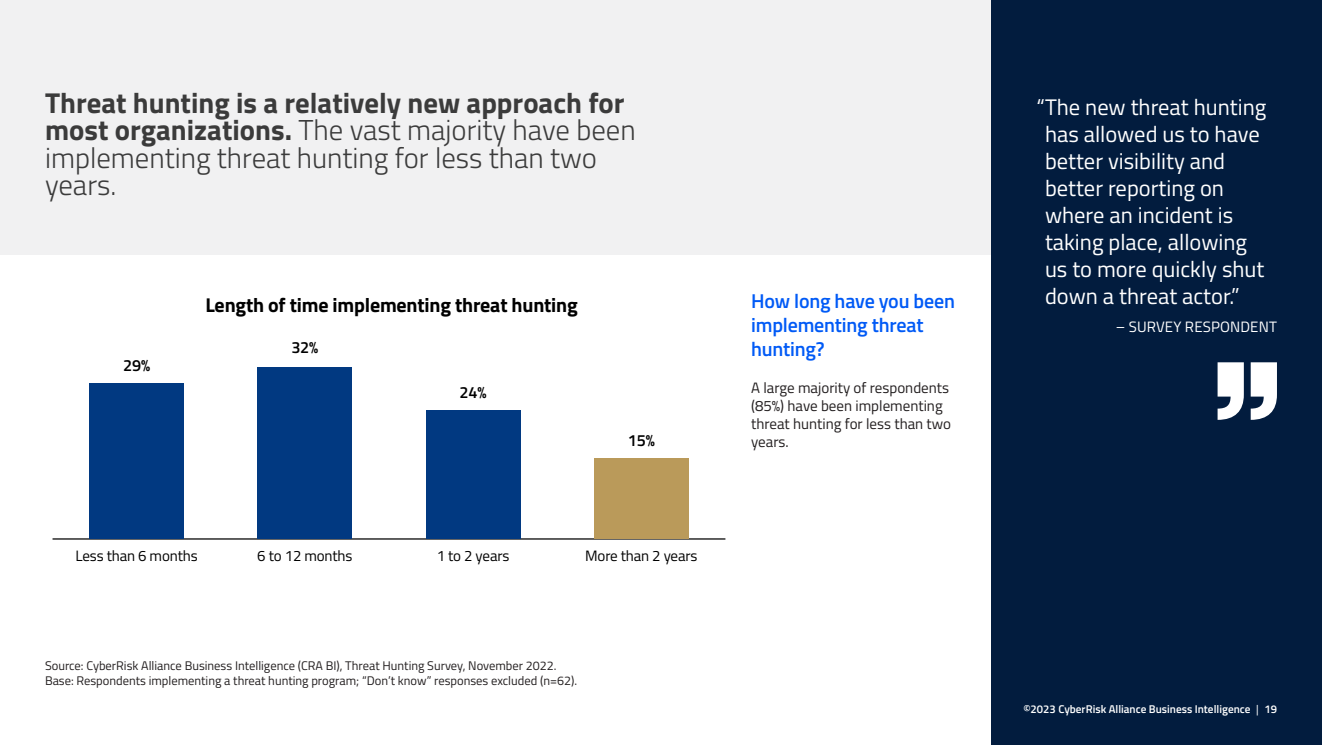
<style>
.page{position:relative;width:1322px;height:745px;background:#fff}
.page>*{position:absolute;margin:0;border:0;box-sizing:border-box;transform-origin:0 0}
.chart_blurb_24{font:300 28.75px/27.5px "Titillium Web";color:#3b3b3b}
.callout_18_rev{font:22.5px/27px "Titillium Web";color:#fff}
.chart_Q_16_blue{font:600 20px/24px "Titillium Web";letter-spacing:-.01em;color:#005af6}
.t1{font:700 20px "Titillium Web";letter-spacing:-.01em;color:#000}
.t2{font:600 16.25px "Titillium Web";letter-spacing:-.01em;color:#000}
.body{font:15px/18px "Titillium Web";color:#231f20}
.t3{font:15px "Titillium Web";letter-spacing:-.01em;color:#000}
.callout_byline_rev{font:15px "Titillium Web";letter-spacing:.01em;color:#fff}
.source{font:12.5px "Titillium Web";color:#231f20}
.folio{font:600 11.25px "Titillium Web";color:#fff}
.s1{font-weight:700}
.s2{font-weight:400}
</style>
<div class="page">
<div style="left:0;top:0;width:1321px;height:255px;background:#f1f1f2"></div>
<div style="left:991px;top:0;width:330px;height:744px;background:#021c3e"></div>
<svg style="left:1250px;top:362px;width:26px;height:57px"></svg>
<svg style="left:1217px;top:362px;width:26px;height:57px"></svg>
<hr style="left:52px;top:538px;width:673px;height:1px;background:#000">
<div style="left:89px;top:383px;width:95px;height:155px;background:#013981"></div>
<div style="left:258px;top:367px;width:94px;height:171px;background:#013981"></div>
<div style="left:426px;top:409px;width:94px;height:129px;background:#013981"></div>
<div style="left:594px;top:458px;width:94px;height:80px;background:#ba9a5a"></div>
<p class="chart_blurb_24" style="left:45px;top:87px;width:592px"><span class="s1">Threat hunting is a relatively new approach for most organizations.</span> The vast majority have been implementing threat hunting for less than two years.</p>
<p class="t1" style="left:205px;top:289px;width:374px">Length of time implementing threat hunting</p>
<p class="t2" style="left:123px;top:353px;width:28px">29%</p>
<p class="t2" style="left:291px;top:335px;width:28px">32%</p>
<p class="t2" style="left:459px;top:380px;width:28px">24%</p>
<p class="t2" style="left:627px;top:427px;width:28px">15%</p>
<p class="t3" style="left:76px;top:545px;width:124px">Less than 6 months</p>
<p class="t3" style="left:257px;top:545px;width:97px">6 to 12 months</p>
<p class="t3" style="left:437px;top:545px;width:74px">1 to 2 years</p>
<p class="t3" style="left:585px;top:545px;width:114px">More than 2 years</p>
<p class="source" style="left:45px;top:656px;width:513px">Source: CyberRisk Alliance Business Intelligence (CRA BI), Threat Hunting Survey, November 2022.</p>
<p class="source" style="left:45px;top:671px;width:533px">Base: Respondents implementing a threat hunting program; “Don’t know” responses excluded (n=62).</p>
<p class="chart_Q_16_blue" style="left:751px;top:288px;width:205px">How long have you been implementing threat hunting?</p>
<p class="body" style="left:751px;top:377px;width:201px">A large majority of respondents (85%) have been implementing threat hunting for less than two years.</p>
<p class="callout_18_rev" style="left:1044px;top:93px;width:223px;text-indent:-8px">“The new threat hunting has allowed us to have better visibility and better reporting on where an incident is taking place, allowing us to more quickly shut down a threat actor.”</p>
<p class="callout_byline_rev" style="left:1115px;top:316px;width:163px">– SURVEY RESPONDENT</p>
<p class="folio" style="left:1023px;top:700px;width:255px">©2023 CyberRisk Alliance Business Intelligence <span class="s2">|</span> 19</p>
</div>
